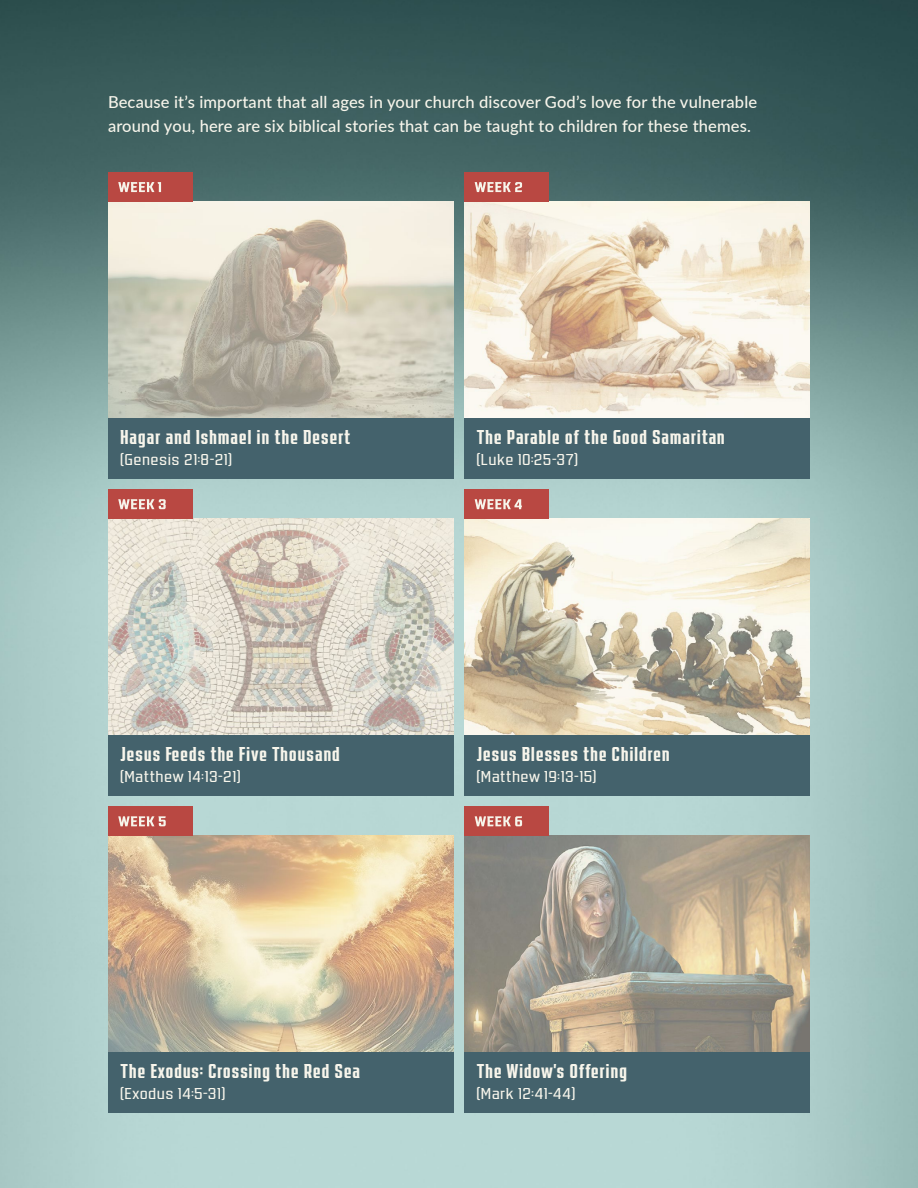
<style>
.page{position:relative;width:918px;height:1188px;background:#fff}
.page>*{position:absolute;margin:0;border:0;box-sizing:border-box;transform-origin:0 0}
.t1{font:700 condensed 21px "Redzone";letter-spacing:.025em;color:#f7f5eb}
.t2{font:500 16.5px/24px "Lato";letter-spacing:.01em;color:#f7f5eb}
.t3{font:300 16.5px "Redzone";letter-spacing:.025em;color:#f7f5eb}
</style>
<div class="page">
<img style="left:0;top:0;width:918px;height:1188px">
<img style="left:108px;top:202px;width:346px;height:216px">
<img style="left:464px;top:202px;width:346px;height:216px">
<img style="left:108px;top:836px;width:346px;height:216px">
<img style="left:464px;top:836px;width:346px;height:216px">
<img style="left:108px;top:519px;width:346px;height:216px">
<img style="left:464px;top:519px;width:346px;height:216px">
<div style="left:108px;top:172px;width:84px;height:30px;background:#b94842"></div>
<div style="left:464px;top:172px;width:85px;height:30px;background:#b94842"></div>
<div style="left:108px;top:807px;width:84px;height:29px;background:#b94842"></div>
<div style="left:464px;top:807px;width:85px;height:29px;background:#b94842"></div>
<div style="left:108px;top:490px;width:84px;height:29px;background:#b94842"></div>
<div style="left:464px;top:490px;width:85px;height:29px;background:#b94842"></div>
<svg style="left:475px;top:816px;width:47px;height:10px"></svg>
<svg style="left:118px;top:816px;width:48px;height:10px"></svg>
<svg style="left:475px;top:499px;width:47px;height:10px"></svg>
<svg style="left:118px;top:499px;width:48px;height:10px"></svg>
<svg style="left:475px;top:182px;width:47px;height:10px"></svg>
<svg style="left:118px;top:182px;width:43px;height:10px"></svg>
<div style="left:108px;top:418px;width:346px;height:61px;background:#44626c"></div>
<div style="left:464px;top:418px;width:346px;height:61px;background:#44626c"></div>
<div style="left:108px;top:1052px;width:346px;height:61px;background:#44626c"></div>
<div style="left:464px;top:1052px;width:346px;height:61px;background:#44626c"></div>
<div style="left:108px;top:735px;width:346px;height:61px;background:#44626c"></div>
<div style="left:464px;top:735px;width:346px;height:61px;background:#44626c"></div>
<p class="t2" style="left:108px;top:89px;width:651px">Because it’s important that all ages in your church discover God’s love for the vulnerable around you, here are six biblical stories that can be taught to children for these themes.</p>
<p class="t1" style="left:120px;top:426px;width:232px">Hagar and Ishmael in the Desert</p>
<p class="t3" style="left:120px;top:451px;width:114px">(Genesis 21:8-21)</p>
<p class="t1" style="left:477px;top:426px;width:250px">The Parable of the Good Samaritan</p>
<p class="t3" style="left:477px;top:451px;width:103px">(Luke 10:25-37)</p>
<p class="t1" style="left:120px;top:743px;width:221px">Jesus Feeds the Five Thousand</p>
<p class="t3" style="left:120px;top:768px;width:122px">(Matthew 14:13-21)</p>
<p class="t1" style="left:477px;top:743px;width:195px">Jesus Blesses the Children</p>
<p class="t3" style="left:477px;top:768px;width:122px">(Matthew 19:13-15)</p>
<p class="t1" style="left:120px;top:1060px;width:242px">The Exodus: Crossing the Red Sea</p>
<p class="t3" style="left:120px;top:1085px;width:107px">(Exodus 14:5-31)</p>
<p class="t1" style="left:477px;top:1060px;width:152px">The Widow’s Offering</p>
<p class="t3" style="left:477px;top:1085px;width:100px">(Mark 12:41-44)</p>
</div>
